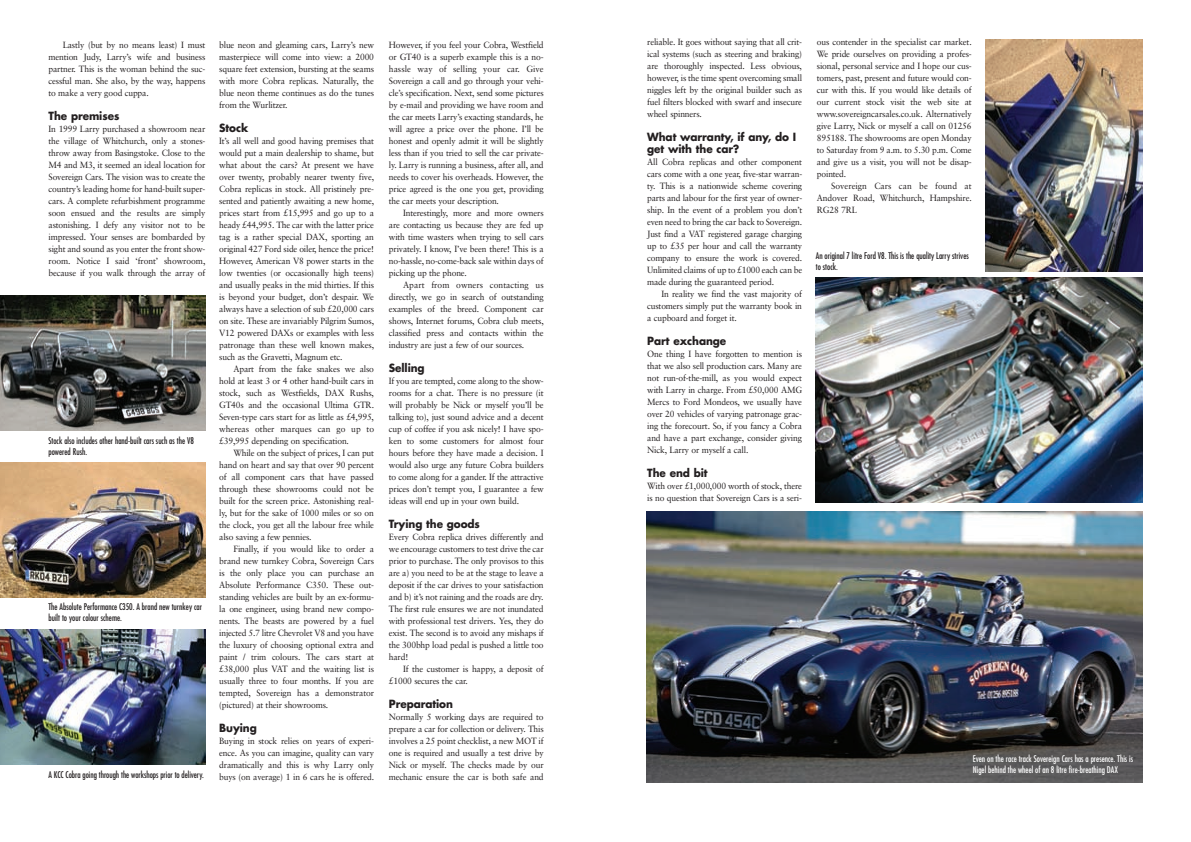
<style>
.page{position:relative;width:1191px;height:842px;background:#fff}
.page>*{position:absolute;margin:0;border:0;box-sizing:border-box;transform-origin:0 0}
.t1{font:700 11px/12px "Futura";letter-spacing:-.005em;color:#231f20;scale:.95 1}
.t2{font:9px/12px "Sabon";letter-spacing:-.015em;color:#231f20;text-align:justify;scale:.95 1}
.t3{font:condensed 9px/11px "Futura";color:#231f20;scale:.95 1}
.t4{font:condensed 9px/11px "Futura";color:#fff;scale:.95 1}
</style>
<div class="page">
<img style="left:0;top:295px;width:206px;height:470px">
<img style="left:646px;top:39px;width:497px;height:744px">
<p class="t2" style="left:49px;top:39px;width:167px;text-indent:14px">Lastly (but by no means least) I must mention Judy, Larry’s wife and business partner. This is the woman behind the suc&shy;cessful man. She also, by the way, happens to make a very good cuppa.</p>
<p class="t1" style="left:49px;top:110px;width:76px">The premises</p>
<p class="t2" style="left:49px;top:123px;width:167px">In 1999 Larry purchased a showroom near the village of Whitchurch, only a stones&shy;throw away from Basingstoke. Close to the M4 and M3, it seemed an ideal location for Sovereign Cars. The vision was to create the country’s leading home for hand-built super&shy;cars. A complete refurbishment programme soon ensued and the results are simply astonishing. I defy any visitor not to be impressed. Your senses are bombarded by sight and sound as you enter the front show&shy;room. Notice I said ‘front’ showroom, because if you walk through the array of</p>
<p class="t3" style="left:49px;top:435px;width:154px">Stock also includes other hand-built cars such as the V8 powered Rush.</p>
<p class="t3" style="left:49px;top:600px;width:163px">The Absolute Performance C350. A brand new turnkey car built to your colour scheme.</p>
<p class="t3" style="left:49px;top:769px;width:165px">A KCC Cobra going through the workshops prior to delivery.</p>
<p class="t2" style="left:219px;top:39px;width:164px">blue neon and gleaming cars, Larry’s new masterpiece will come into view: a 2000 square feet extension, bursting at the seams with more Cobra replicas. Naturally, the blue neon theme continues as do the tunes from the Wurlitzer.</p>
<p class="t1" style="left:219px;top:122px;width:32px">Stock</p>
<p class="t2" style="left:219px;top:135px;width:164px">It’s all well and good having premises that would put a main dealership to shame, but what about the cars? At present we have over twenty, probably nearer twenty five, Cobra replicas in stock. All pristinely pre&shy;sented and patiently awaiting a new home, prices start from £15,995 and go up to a heady £44,995. The car with the latter price tag is a rather special DAX, sporting an original 427 Ford side oiler, hence the price!<br>However, American V8 power starts in the low twenties (or occasionally high teens) and usually peaks in the mid thirties. If this is beyond your budget, don’t despair. We always have a selection of sub £20,000 cars on site. These are invariably Pilgrim Sumos, V12 powered DAXs or examples with less patronage than these well known makes, such as the Gravetti, Magnum etc.</p>
<p class="t2" style="left:219px;top:363px;width:165px;text-indent:14px">Apart from the fake snakes we also hold at least 3 or 4 other hand-built cars in stock, such as Westfields, DAX Rushs, GT40s and the occasional Ultima GTR.<br>Seven-type cars start for as little as £4,995, whereas other marques can go up to £39,995 depending on specification.</p>
<p class="t2" style="left:219px;top:447px;width:164px;text-indent:14px">While on the subject of prices, I can put hand on heart and say that over 90 percent of all component cars that have passed through these showrooms could not be built for the screen price. Astonishing real&shy;ly, but for the sake of 1000 miles or so on the clock, you get all the labour free while also saving a few pennies.</p>
<p class="t2" style="left:219px;top:543px;width:165px;text-indent:14px">Finally, if you would like to order a brand new turnkey Cobra, Sovereign Cars is the only place you can purchase an Absolute Performance C350. These out&shy;standing vehicles are built by an ex-formu&shy;la one engineer, using brand new compo&shy;nents. The beasts are powered by a fuel injected 5.7 litre Chevrolet V8 and you have the luxury of choosing optional extra and paint / trim colours. The cars start at £38,000 plus VAT and the waiting list is usually three to four months. If you are tempted, Sovereign has a demonstrator (pictured) at their showrooms.</p>
<p class="t1" style="left:219px;top:722px;width:41px">Buying</p>
<p class="t2" style="left:219px;top:735px;width:164px">Buying in stock relies on years of experi&shy;ence. As you can imagine, quality can vary dramatically and this is why Larry only buys (on average) 1 in 6 cars he is offered.</p>
<p class="t2" style="left:389px;top:39px;width:164px">However, if you feel your Cobra, Westfield or GT40 is a superb example this is a no&shy;hassle way of selling your car. Give Sovereign a call and go through your vehi&shy;cle’s specification. Next, send some pictures by e-mail and providing we have room and the car meets Larry’s exacting standards, he will agree a price over the phone. I’ll be honest and openly admit it will be slightly less than if you tried to sell the car private&shy;ly. Larry is running a business, after all, and needs to cover his overheads. However, the price agreed is the one you get, providing the car meets your description.</p>
<p class="t2" style="left:389px;top:207px;width:164px;text-indent:14px">Interestingly, more and more owners are contacting us because they are fed up with time wasters when trying to sell cars privately. I know, I’ve been there! This is a no-hassle, no-come-back sale within days of picking up the phone.</p>
<p class="t2" style="left:389px;top:279px;width:164px;text-indent:14px">Apart from owners contacting us directly, we go in search of outstanding examples of the breed. Component car shows, Internet forums, Cobra club meets, classified press and contacts within the industry are just a few of our sources.</p>
<p class="t1" style="left:389px;top:362px;width:39px">Selling</p>
<p class="t2" style="left:389px;top:375px;width:164px">If you are tempted, come along to the show&shy;rooms for a chat. There is no pressure (it will probably be Nick or myself you’ll be talking to), just sound advice and a decent cup of coffee if you ask nicely! I have spo&shy;ken to some customers for almost four hours before they have made a decision. I would also urge any future Cobra builders to come along for a gander. If the attractive prices don’t tempt you, I guarantee a few ideas will end up in your own build.</p>
<p class="t1" style="left:389px;top:518px;width:97px">Trying the goods</p>
<p class="t2" style="left:389px;top:531px;width:164px">Every Cobra replica drives differently and we encourage customers to test drive the car prior to purchase. The only provisos to this are a) you need to be at the stage to leave a deposit if the car drives to your satisfaction and b) it’s not raining and the roads are dry.<br>The first rule ensures we are not inundated with professional test drivers. Yes, they do exist. The second is to avoid any mishaps if the 300bhp load pedal is pushed a little too hard!</p>
<p class="t2" style="left:389px;top:663px;width:164px;text-indent:14px">If the customer is happy, a deposit of £1000 secures the car.</p>
<p class="t1" style="left:389px;top:698px;width:69px">Preparation</p>
<p class="t2" style="left:389px;top:711px;width:164px">Normally 5 working days are required to prepare a car for collection or delivery. This involves a 25 point checklist, a new MOT if one is required and usually a test drive by Nick or myself. The checks made by our mechanic ensure the car is both safe and</p>
<p class="t2" style="left:647px;top:36px;width:164px">reliable. It goes without saying that all crit&shy;ical systems (such as steering and braking) are thoroughly inspected. Less obvious, however, is the time spent overcoming small niggles left by the original builder such as fuel filters blocked with swarf and insecure wheel spinners.</p>
<p class="t1" style="left:647px;top:131px;width:158px">What warranty, if any, do I get with the car?</p>
<p class="t2" style="left:647px;top:156px;width:165px">All Cobra replicas and other component cars come with a one year, five-star warran&shy;ty. This is a nationwide scheme covering parts and labour for the first year of owner&shy;ship. In the event of a problem you don’t even need to bring the car back to Sovereign.<br>Just find a VAT registered garage charging up to £35 per hour and call the warranty company to ensure the work is covered.<br>Unlimited claims of up to £1000 each can be made during the guaranteed period.</p>
<p class="t2" style="left:647px;top:288px;width:164px;text-indent:14px">In reality we find the vast majority of customers simply put the warranty book in a cupboard and forget it.</p>
<p class="t1" style="left:647px;top:335px;width:85px">Part exchange</p>
<p class="t2" style="left:647px;top:348px;width:164px">One thing I have forgotten to mention is that we also sell production cars. Many are not run-of-the-mill, as you would expect with Larry in charge. From £50,000 AMG Mercs to Ford Mondeos, we usually have over 20 vehicles of varying patronage grac&shy;ing the forecourt. So, if you fancy a Cobra and have a part exchange, consider giving Nick, Larry or myself a call.</p>
<p class="t1" style="left:647px;top:467px;width:65px">The end bit</p>
<p class="t2" style="left:647px;top:480px;width:164px">With over £1,000,000 worth of stock, there is no question that Sovereign Cars is a seri-</p>
<p class="t2" style="left:817px;top:36px;width:164px">ous contender in the specialist car market.<br>We pride ourselves on providing a profes&shy;sional, personal service and I hope our cus&shy;tomers, past, present and future would con&shy;cur with this. If you would like details of our current stock visit the web site at www.sovereigncarsales.co.uk. Alternatively give Larry, Nick or myself a call on 01256<br>895188. The showrooms are open Monday to Saturday from 9 a.m. to 5.30 p.m. Come and give us a visit, you will not be disap&shy;pointed.</p>
<p class="t2" style="left:817px;top:180px;width:164px;text-indent:14px">Sovereign Cars can be found at Andover Road, Whitchurch, Hampshire.<br>RG28 7RL</p>
<p class="t3" style="left:816px;top:250px;width:162px">An original 7 litre Ford V8. This is the quality Larry strives to stock.</p>
<p class="t4" style="left:972px;top:753px;width:170px">Even on the race track Sovereign Cars has a presence. This is<br>Nigel behind the wheel of an 8 litre fire-breathing DAX</p>
</div>
